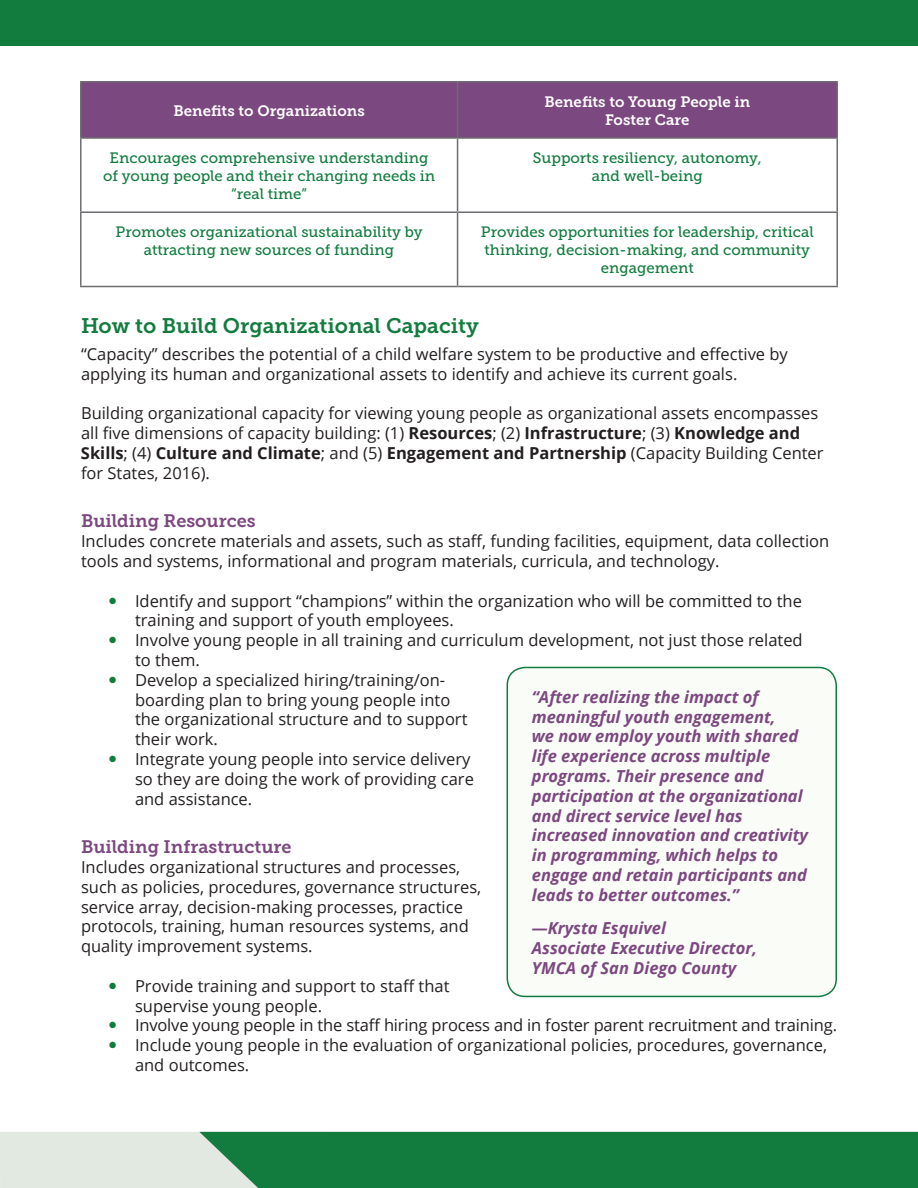
<style>
.page{position:relative;width:918px;height:1188px;background:#fff}
.page>*{position:absolute;margin:0;border:0;box-sizing:border-box;transform-origin:0 0}
.t1{font:21px "Museo Slab 700";color:#127c3e}
.t2{font:18px "Museo Slab 700";color:#7c4880}
.t3{font:16.5px/19.8px "Open Sans";color:#231f20}
.t4{font:italic 700 16.5px/19.8px "Open Sans";color:#7c4880}
.t5{font:15px/18px "Museo Slab 500";color:#127c3e;text-align:center}
.t6{font:15px/18px "Museo Slab 700";color:#fff;text-align:center}
.s1{font-weight:700}
</style>
<div class="page">
<div style="left:0;top:0;width:918px;height:45px;background:#127c3e"></div>
<svg style="left:0;top:1132px;width:918px;height:56px;background:#469766"></svg>
<div style="left:82px;top:82px;width:754px;height:55px;background:#7c4880"></div>
<hr style="left:80px;top:81px;width:378px;height:1px;background:#6c6d70">
<hr style="left:80px;top:82px;width:2px;height:55px;background:#6c6d70">
<hr style="left:458px;top:81px;width:380px;height:1px;background:#6c6d70">
<hr style="left:457px;top:82px;width:1px;height:55px;background:#6c6d70">
<hr style="left:836px;top:82px;width:2px;height:55px;background:#6c6d70">
<hr style="left:80px;top:137px;width:378px;height:2px;background:#6c6d70">
<hr style="left:80px;top:139px;width:2px;height:73px;background:#6c6d70">
<hr style="left:458px;top:137px;width:380px;height:2px;background:#6c6d70">
<hr style="left:457px;top:139px;width:1px;height:73px;background:#6c6d70">
<hr style="left:836px;top:139px;width:2px;height:73px;background:#6c6d70">
<hr style="left:80px;top:212px;width:378px;height:1px;background:#6c6d70">
<hr style="left:80px;top:213px;width:2px;height:73px;background:#6c6d70">
<hr style="left:458px;top:212px;width:380px;height:1px;background:#6c6d70">
<hr style="left:457px;top:213px;width:1px;height:73px;background:#6c6d70">
<hr style="left:836px;top:213px;width:2px;height:73px;background:#6c6d70">
<hr style="left:80px;top:286px;width:378px;height:1px;background:#6c6d70">
<hr style="left:458px;top:286px;width:380px;height:1px;background:#6c6d70">
<div style="left:507px;top:667px;width:329px;height:329px;background:#fafcf8;border-radius:18px"></div>
<div style="left:507px;top:667px;width:330px;height:330px;border:2px solid #127c3e;border-radius:18px"></div>
<p class="t6" style="left:174px;top:101px;width:193px">Benefits to Organizations</p>
<p class="t6" style="left:544px;top:92px;width:207px">Benefits to Young People in<br>Foster Care</p>
<p class="t5" style="left:103px;top:149px;width:334px">Encourages comprehensive understanding of young people and their changing needs in “real time”</p>
<p class="t5" style="left:533px;top:149px;width:230px">Supports resiliency, autonomy, and well-being</p>
<p class="t5" style="left:116px;top:223px;width:309px">Promotes organizational sustainability by attracting new sources of funding</p>
<p class="t5" style="left:481px;top:223px;width:334px">Provides opportunities for leadership, critical thinking, decision-making, and community engagement</p>
<h2 class="t1" style="left:81px;top:314px;width:399px">How to Build Organizational Capacity</h2>
<p class="t3" style="left:81px;top:344px;width:708px">“Capacity” describes the potential of a child welfare system to be productive and effective by applying its human and organizational assets to identify and achieve its current goals.</p>
<p class="t3" style="left:81px;top:403px;width:744px">Building organizational capacity for viewing young people as organizational assets encompasses all five dimensions of capacity building: (1) <span class="s1">Resources</span>; (2) <span class="s1">Infrastructure</span>; (3) <span class="s1">Knowledge and Skills</span>; (4) <span class="s1">Culture and Climate</span>; and (5) <span class="s1">Engagement and Partnership</span> (Capacity Building Center for States, 2016).</p>
<h3 class="t2" style="left:81px;top:511px;width:176px">Building Resources</h3>
<p class="t3" style="left:81px;top:531px;width:750px">Includes concrete materials and assets, such as staff, funding facilities, equipment, data collection tools and systems, informational and program materials, curricula, and technology.</p>
<p class="t3" style="left:135px;top:590px;width:669px">Identify and support “champions” within the organization who will be committed to the training and support of youth employees.</p>
<p class="t3" style="left:135px;top:630px;width:669px">Involve young people in all training and curriculum development, not just those related to them.</p>
<p class="t3" style="left:135px;top:669px;width:334px">Develop a specialized hiring/training/on&shy;boarding plan to bring young people into the organizational structure and to support their work.</p>
<p class="t3" style="left:135px;top:749px;width:340px">Integrate young people into service delivery so they are doing the work of providing care and assistance.</p>
<h3 class="t2" style="left:81px;top:837px;width:212px">Building Infrastructure</h3>
<p class="t3" style="left:81px;top:857px;width:402px">Includes organizational structures and processes, such as policies, procedures, governance structures, service array, decision-making processes, practice protocols, training, human resources systems, and quality improvement systems.</p>
<p class="t3" style="left:135px;top:975px;width:316px">Provide training and support to staff that supervise young people.</p>
<p class="t3" style="left:135px;top:1015px;width:704px">Involve young people in the staff hiring process and in foster parent recruitment and training.</p>
<p class="t3" style="left:135px;top:1035px;width:694px">Include young people in the evaluation of organizational policies, procedures, governance, and outcomes.</p>
<p class="t4" style="left:532px;top:687px;width:278px">“After realizing the impact of meaningful youth engagement,<br>we now employ youth with shared life experience across multiple programs. Their presence and participation at the organizational and direct service level has increased innovation and creativity in programming, which helps to engage and retain participants and leads to better outcomes.”</p>
<p class="t4" style="left:532px;top:918px;width:227px">—Krysta Esquivel<br>Associate Executive Director,<br>YMCA of San Diego County</p>
</div>
